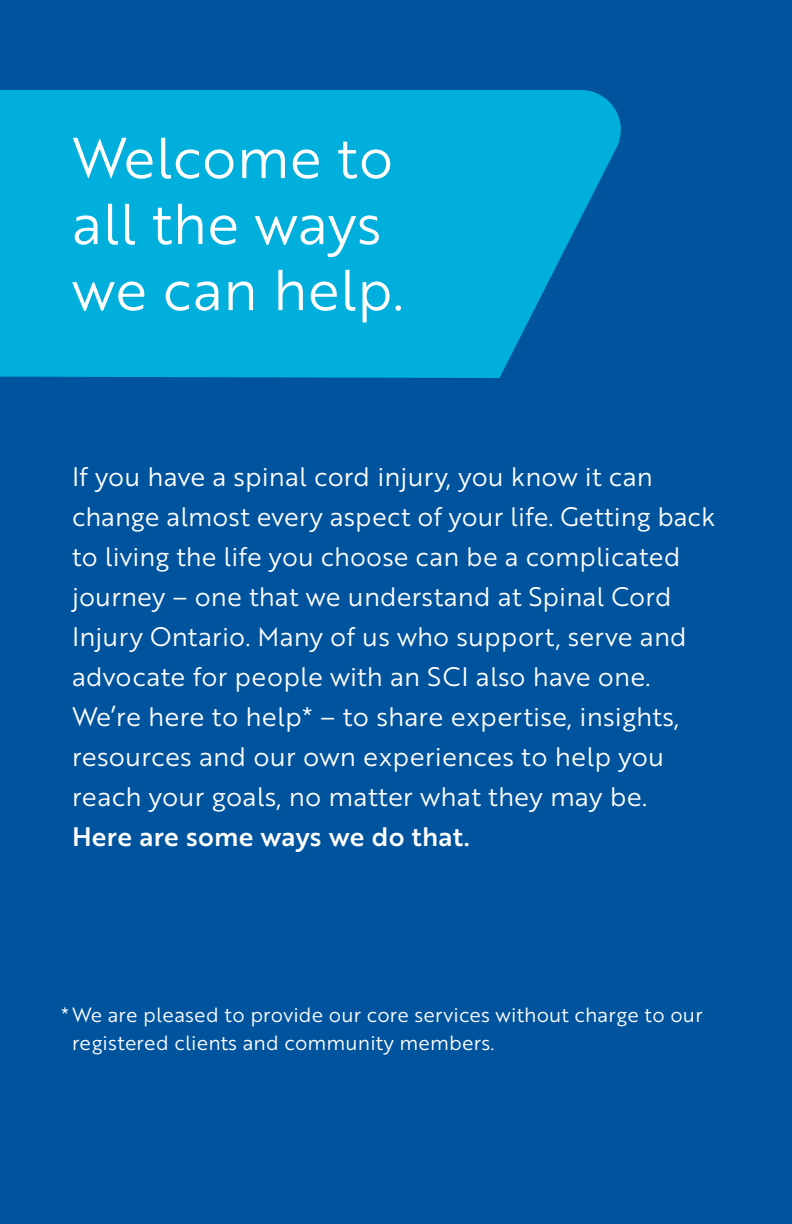
<style>
.page{position:relative;width:792px;height:1224px;background:#00549e}
.page>*{position:absolute;margin:0;border:0;box-sizing:border-box;transform-origin:0 0}
.t1{font:56px/66px "Brother 1816 Book";letter-spacing:.005em;color:#fff}
.t2{font:26px/40px "Brother 1816 Book";letter-spacing:.005em;color:#fff}
.t3{font:26px "Brother 1816 Medium";letter-spacing:.01em;color:#fff}
.t4{font:20px/28px "Brother 1816 Book";letter-spacing:.01em;color:#fff}
</style>
<div class="page">
<svg style="left:0;top:90px;width:621px;height:288px;background:#00a7d5"></svg>
<h1 class="t1" style="left:72px;top:123px;width:333px">Welcome to all the ways we can help.</h1>
<p class="t2" style="left:72px;top:455px;width:645px">If you have a spinal cord injury, you know it can change almost every aspect of your life. Getting back to living the life you choose can be a complicated journey – one that we understand at Spinal Cord Injury Ontario. Many of us who support, serve and advocate for people with an SCI also have one.<br>We’re here to help* – to share expertise, insights, resources and our own experiences to help you reach your goals, no matter what they may be.</p>
<p class="t3" style="left:72px;top:817px;width:399px">Here are some ways we do that.</p>
<p class="t4" style="left:72px;top:1000px;width:632px;text-indent:-11px">* We are pleased to provide our core services without charge to our registered clients and community members.</p>
</div>
